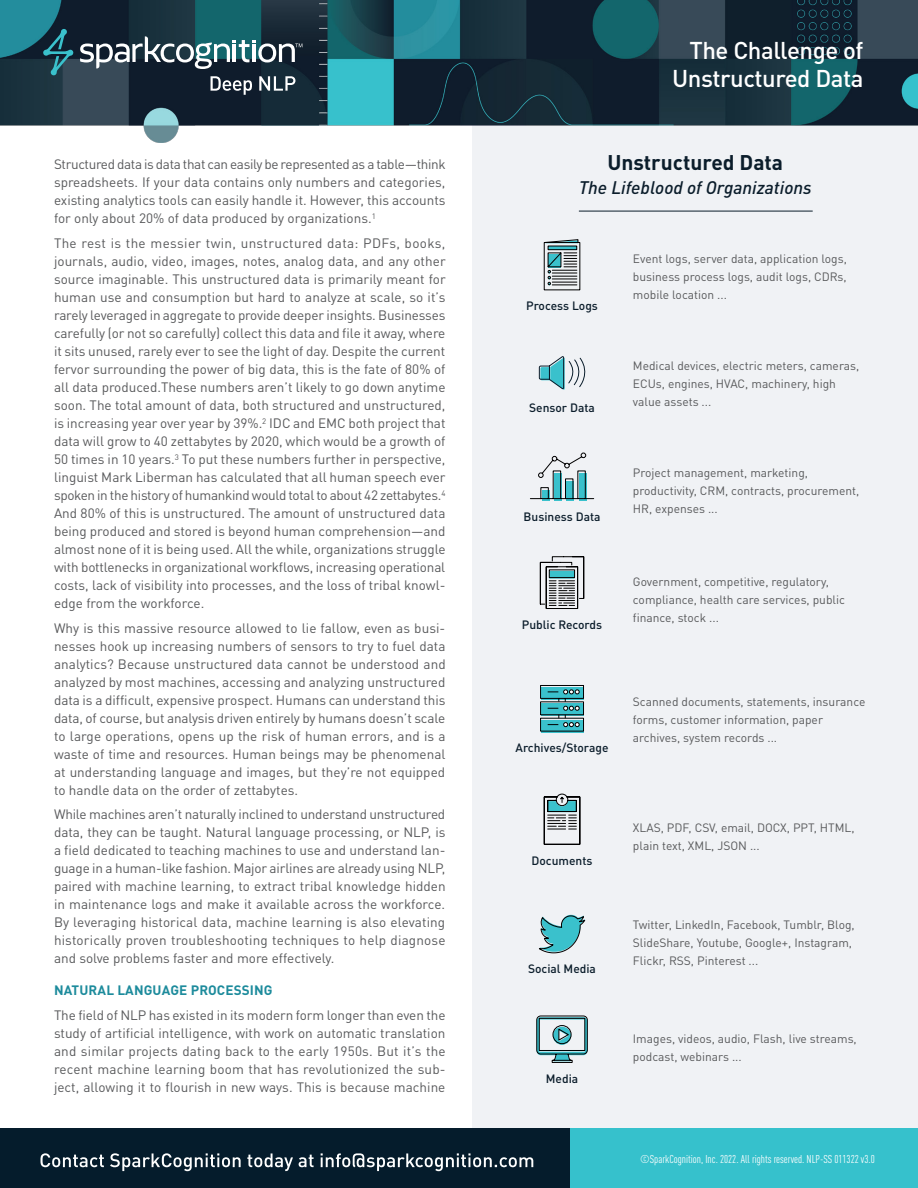
<style>
.page{position:relative;width:918px;height:1188px;background:#fff}
.page>*{position:absolute;margin:0;border:0;box-sizing:border-box;transform-origin:0 0}
.t1{font:500 24px/28px "DINOT";letter-spacing:-.02em;color:#fff;text-align:right}
.t2{font:700 21px "DINOT";color:#0b1d2b}
.t3{font:italic 500 18px "DINOT";color:#0b1d2b}
.t4{font:13.5px/18px "DINOT";color:#58595b;text-align:justify}
.t5{font:700 13.5px "DINOT";letter-spacing:.01em;color:#1d8b9c}
.t6{font:12px/18px "DINOT";color:#58595b}
.t7{font:500 12px "DINOT";color:#0b1d2b}
.t8{font:condensed 11.25px "DINOT";color:#fff}
</style>
<div class="page">
<div style="left:472px;top:108px;width:446px;height:1024px;background:#f0f2f5"></div>
<img style="left:0;top:0;width:918px;height:142px">
<hr style="left:579px;top:211px;width:234px;height:1px;background:#0b1d2b">
<div style="left:570px;top:1129px;width:348px;height:59px;background:#36c1cc"></div>
<div style="left:0;top:1129px;width:570px;height:59px;background:#051c2c"></div>
<svg style="left:41px;top:1153px;width:492px;height:18px"></svg>
<svg style="left:543px;top:239px;width:38px;height:52px"></svg>
<svg style="left:538px;top:356px;width:48px;height:34px"></svg>
<div style="left:554px;top:473px;width:8px;height:28px;background:#32a8b2"></div>
<div style="left:542px;top:490px;width:8px;height:11px;background:#32a8b2"></div>
<div style="left:567px;top:481px;width:7px;height:20px;background:#32a8b2"></div>
<div style="left:579px;top:473px;width:7px;height:28px;background:#32a8b2"></div>
<svg style="left:530px;top:452px;width:65px;height:47px"></svg>
<svg style="left:540px;top:556px;width:44px;height:53px"></svg>
<div style="left:541px;top:720px;width:43px;height:13px;background:#3ac1cc"></div>
<svg style="left:540px;top:685px;width:44px;height:47px"></svg>
<svg style="left:543px;top:793px;width:38px;height:52px"></svg>
<svg style="left:536px;top:1015px;width:52px;height:48px"></svg>
<svg style="left:539px;top:915px;width:47px;height:39px"></svg>
<svg style="left:43px;top:29px;width:30px;height:46px"></svg>
<svg style="left:80px;top:36px;width:222px;height:33px"></svg>
<svg style="left:211px;top:76px;width:41px;height:19px"></svg>
<svg style="left:259px;top:76px;width:36px;height:15px"></svg>
<p class="t4" style="left:54px;top:154px;width:393px">Structured data is data that can easily be represented as a table—think spreadsheets. If your data contains only numbers and categories, existing analytics tools can easily handle it. However, this accounts for only about 20% of data produced by organizations.<sup>1</sup></p>
<p class="t4" style="left:54px;top:233px;width:393px">The rest is the messier twin, unstructured data: PDFs, books, journals, audio, video, images, notes, analog data, and any other source imaginable. This unstructured data is primarily meant for human use and consumption but hard to analyze at scale, so it’s rarely leveraged in aggregate to provide deeper insights. Businesses carefully (or not so carefully) collect this data and file it away, where it sits unused, rarely ever to see the light of day. Despite the current fervor surrounding the power of big data, this is the fate of 80% of all data produced.These numbers aren’t likely to go down anytime soon. The total amount of data, both structured and unstructured, is increasing year over year by 39%.<sup>2</sup> IDC and EMC both project that data will grow to 40 zettabytes by 2020, which would be a growth of 50 times in 10 years.<sup>3</sup> To put these numbers further in perspective, linguist Mark Liberman has calculated that all human speech ever spoken in the history of humankind would total to about 42 zettabytes.<sup>4<br></sup>And 80% of this is unstructured. The amount of unstructured data being produced and stored is beyond human comprehension—and almost none of it is being used. All the while, organizations struggle with bottlenecks in organizational workflows, increasing operational costs, lack of visibility into processes, and the loss of tribal knowl&shy;edge from the workforce.</p>
<p class="t4" style="left:54px;top:618px;width:393px">Why is this massive resource allowed to lie fallow, even as busi&shy;nesses hook up increasing numbers of sensors to try to fuel data analytics? Because unstructured data cannot be understood and analyzed by most machines, accessing and analyzing unstructured data is a difficult, expensive prospect. Humans can understand this data, of course, but analysis driven entirely by humans doesn’t scale to large operations, opens up the risk of human errors, and is a waste of time and resources. Human beings may be phenomenal at understanding language and images, but they’re not equipped to handle data on the order of zettabytes.</p>
<p class="t4" style="left:54px;top:804px;width:393px">While machines aren’t naturally inclined to understand unstructured data, they can be taught. Natural language processing, or NLP, is a field dedicated to teaching machines to use and understand lan&shy;guage in a human-like fashion. Major airlines are already using NLP, paired with machine learning, to extract tribal knowledge hidden in maintenance logs and make it available across the workforce.<br>By leveraging historical data, machine learning is also elevating historically proven troubleshooting techniques to help diagnose and solve problems faster and more effectively.</p>
<p class="t5" style="left:54px;top:979px;width:220px">NATURAL LANGUAGE PROCESSING</p>
<p class="t4" style="left:54px;top:1005px;width:393px">The field of NLP has existed in its modern form longer than even the study of artificial intelligence, with work on automatic translation and similar projects dating back to the early 1950s. But it’s the recent machine learning boom that has revolutionized the sub&shy;ject, allowing it to flourish in new ways. This is because machine</p>
<h1 class="t1" style="left:672px;top:34px;width:193px">The Challenge of<br>Unstructured Data</h1>
<h2 class="t2" style="left:607px;top:146px;width:177px">Unstructured Data</h2>
<h3 class="t3" style="left:579px;top:174px;width:235px">The Lifeblood of Organizations</h3>
<p class="t7" style="left:526px;top:296px;width:73px">Process Logs</p>
<p class="t7" style="left:529px;top:398px;width:67px">Sensor Data</p>
<p class="t7" style="left:524px;top:507px;width:78px">Business Data</p>
<p class="t7" style="left:522px;top:616px;width:82px">Public Records</p>
<p class="t6" style="left:633px;top:249px;width:216px;text-align:justify">Event logs, server data, application logs, business process logs, audit logs, CDRs, mobile location ...</p>
<p class="t6" style="left:633px;top:356px;width:228px">Medical devices, electric meters, cameras,<br>ECUs, engines, HVAC, machinery, high value assets ...</p>
<p class="t6" style="left:633px;top:463px;width:228px">Project management, marketing, productivity, CRM, contracts, procurement,<br>HR, expenses ...</p>
<p class="t6" style="left:633px;top:572px;width:214px">Government, competitive, regulatory, compliance, health care services, public finance, stock ...</p>
<p class="t7" style="left:516px;top:739px;width:94px">Archives/Storage</p>
<p class="t6" style="left:633px;top:692px;width:234px">Scanned documents, statements, insurance forms, customer information, paper archives, system records ...</p>
<p class="t7" style="left:532px;top:852px;width:62px">Documents</p>
<p class="t7" style="left:528px;top:959px;width:69px">Social Media</p>
<p class="t7" style="left:546px;top:1069px;width:34px">Media</p>
<p class="t6" style="left:633px;top:817px;width:223px">XLAS, PDF, CSV, email, DOCX, PPT, HTML, plain text, XML, JSON ...</p>
<p class="t6" style="left:633px;top:914px;width:223px">Twitter, LinkedIn, Facebook, Tumblr, Blog,<br>SlideShare, Youtube, Google+, Instagram,<br>Flickr, RSS, Pinterest ...</p>
<p class="t6" style="left:633px;top:1029px;width:225px">Images, videos, audio, Flash, live streams, podcast, webinars ...</p>
<p class="t8" style="left:640px;top:1152px;width:236px">©SparkCognition, Inc. 2022. All rights reserved. NLP-SS 011322 v3.0</p>
</div>
